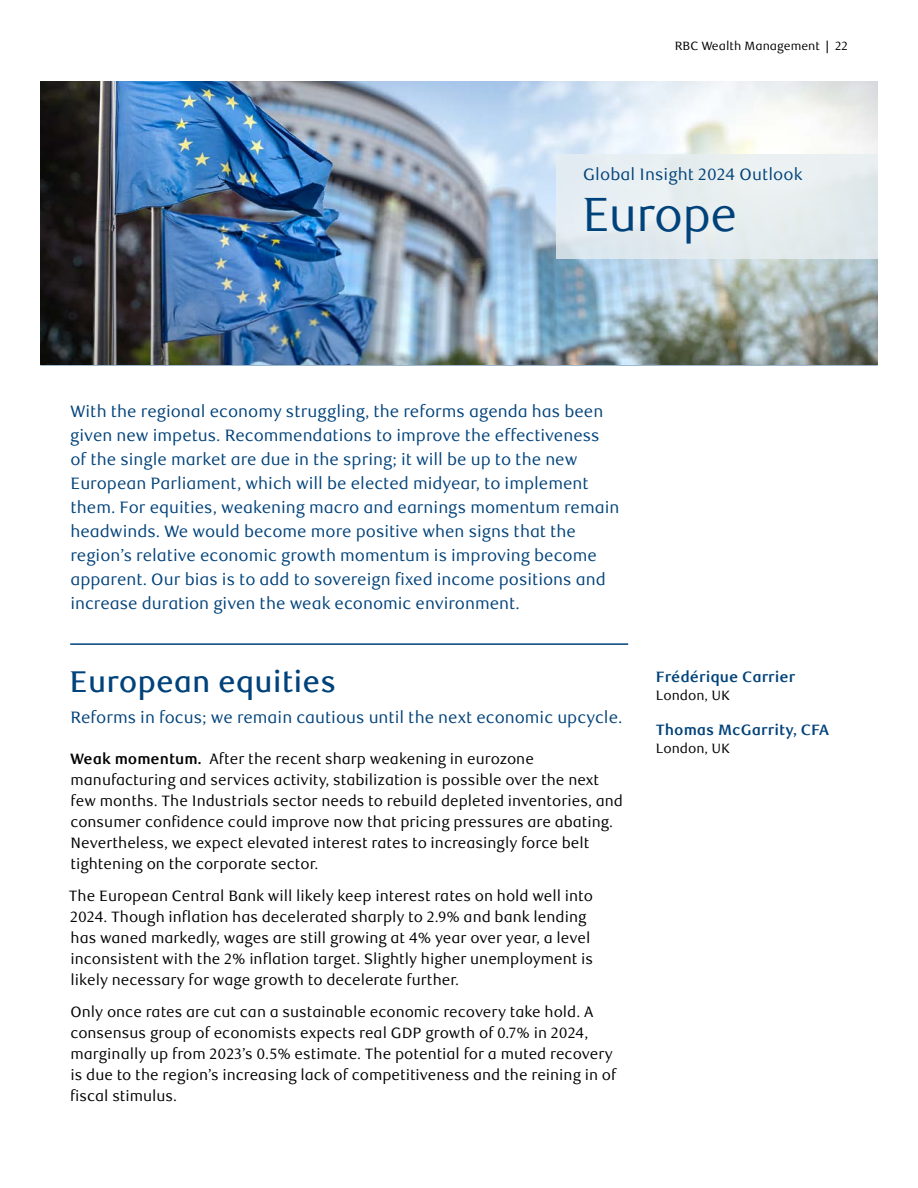
<style>
.page{position:relative;width:918px;height:1188px;background:#fff}
.page>*{position:absolute;margin:0;border:0;box-sizing:border-box;transform-origin:0 0}
.Main_2023_Banner_p1_region{font:48px "RBC Display";color:#00427a}
.Main_2023_Region_asset_class_head{font:500 30px "RBC Text";color:#00427a}
.Main_2023_Region_summary_intro{font:16.5px/24px "RBC Text";color:#00427a}
.Main_2023_Region_asset_class_intro{font:16.5px "RBC Text";color:#00427a}
.Main_2023_Banner_p1_pubname{font:16.5px "RBC Text";letter-spacing:.005em;color:#00427a}
.Main_2023_Regional_body_text{font:15px/21px "RBC Text";color:#000}
.Main_2023_Author_name{font:700 15px "RBC Text";color:#00427a}
.Main_2023_Author_location{font:13.5px "RBC Text";color:#000}
.t1{font:12px "RBC Text";color:#000}
.s1{font-weight:700}
</style>
<div class="page">
<hr style="left:40px;top:364px;width:838px;height:1px;background:#00427a">
<img style="left:40px;top:81px;width:838px;height:283px">
<div style="left:556px;top:154px;width:322px;height:104px;background:#e7eef1"></div>
<div style="left:561px;top:145px;width:263px;height:121px;background:#fff;opacity:.9"></div>
<hr style="left:70px;top:643px;width:558px;height:2px;background:#00427a">
<p class="t1" style="left:675px;top:38px;width:174px">RBC Wealth Management <span class="s1">|</span> 22</p>
<p class="Main_2023_Banner_p1_pubname" style="left:583px;top:165px;width:221px">Global Insight 2024 Outlook</p>
<h2 class="Main_2023_Banner_p1_region" style="left:583px;top:187px;width:155px">Europe</h2>
<p class="Main_2023_Region_summary_intro" style="left:70px;top:400px;width:551px">With the regional economy struggling, the reforms agenda has been given new impetus. Recommendations to improve the effectiveness<br>of the single market are due in the spring; it will be up to the new European Parliament, which will be elected midyear, to implement them. For equities, weakening macro and earnings momentum remain headwinds. We would become more positive when signs that the region’s relative economic growth momentum is improving become apparent. Our bias is to add to sovereign fixed income positions and increase duration given the weak economic environment.</p>
<h3 class="Main_2023_Region_asset_class_head" style="left:70px;top:664px;width:268px">European equities</h3>
<p class="Main_2023_Region_asset_class_intro" style="left:70px;top:708px;width:554px">Reforms in focus; we remain cautious until the next economic upcycle.</p>
<p class="Main_2023_Regional_body_text" style="left:70px;top:749px;width:554px"><span class="s1">Weak momentum.</span> After the recent sharp weakening in eurozone manufacturing and services activity, stabilization is possible over the next few months. The Industrials sector needs to rebuild depleted inventories, and consumer confidence could improve now that pricing pressures are abating.<br>Nevertheless, we expect elevated interest rates to increasingly force belt tightening on the corporate sector.</p>
<p class="Main_2023_Regional_body_text" style="left:69px;top:886px;width:526px">The European Central Bank will likely keep interest rates on hold well into 2024. Though inflation has decelerated sharply to 2.9% and bank lending has waned markedly, wages are still growing at 4% year over year, a level inconsistent with the 2% inflation target. Slightly higher unemployment is likely necessary for wage growth to decelerate further.</p>
<p class="Main_2023_Regional_body_text" style="left:70px;top:1001px;width:548px">Only once rates are cut can a sustainable economic recovery take hold. A consensus group of economists expects real GDP growth of 0.7% in 2024, marginally up from 2023’s 0.5% estimate. The potential for a muted recovery is due to the region’s increasing lack of competitiveness and the reining in of fiscal stimulus.</p>
<p class="Main_2023_Author_name" style="left:656px;top:668px;width:141px">Frédérique Carrier</p>
<p class="Main_2023_Author_location" style="left:656px;top:688px;width:76px">London, UK</p>
<p class="Main_2023_Author_name" style="left:656px;top:721px;width:175px">Thomas McGarrity, CFA</p>
<p class="Main_2023_Author_location" style="left:656px;top:741px;width:76px">London, UK</p>
</div>
